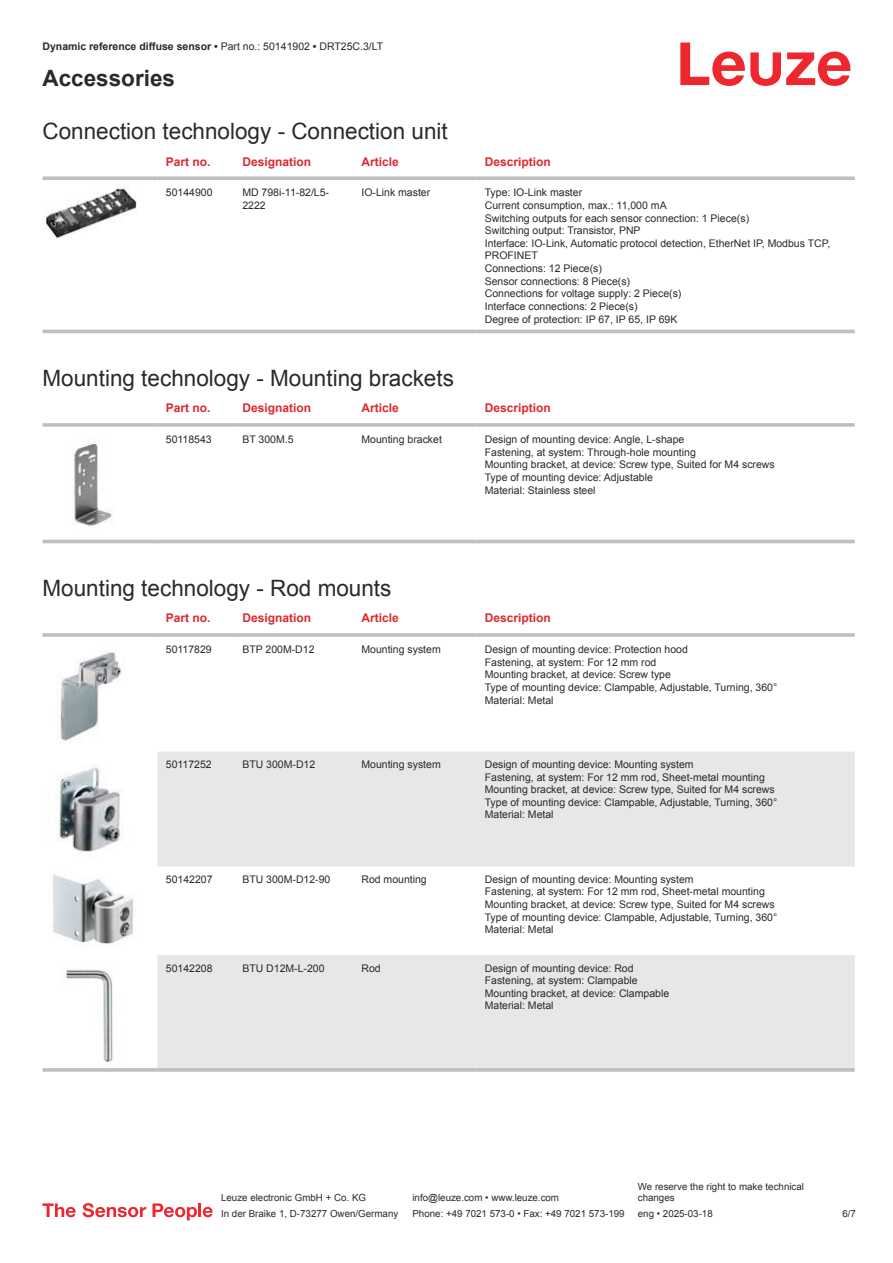
<style>
.page{position:relative;width:893px;height:1263px;background:#fff}
.page>*{position:absolute;margin:0;border:0;box-sizing:border-box;transform-origin:0 0}
.t1{font:22.5px "Arial";color:#2b292a}
.t2{font:700 22.5px "Arial";color:#2b292a}
.t3{font:700 12px "Arial";color:#db2a30}
.t4{font:10.5px/12.6px "Arial";color:#2b292a}
.t5{font:700 10.5px "Arial";color:#2b292a}
.t6{font:9.75px/11.7px "Arial";color:#2b292a}
.s1{font-weight:400}
</style>
<div class="page">
<svg style="left:680px;top:43px;width:170px;height:43px"></svg>
<div style="left:43px;top:329px;width:812px;height:5px;background:#eeefef"></div>
<svg style="left:43px;top:176px;width:114px;height:4px"></svg>
<svg style="left:157px;top:176px;width:77px;height:4px"></svg>
<svg style="left:234px;top:176px;width:119px;height:4px"></svg>
<svg style="left:353px;top:176px;width:123px;height:4px"></svg>
<svg style="left:476px;top:176px;width:379px;height:4px;background:#c4c6c8"></svg>
<hr style="left:43px;top:330px;width:114px;height:3px;background:#bdbfc1">
<hr style="left:157px;top:330px;width:77px;height:3px;background:#bdbfc1">
<hr style="left:234px;top:330px;width:119px;height:3px;background:#bdbfc1">
<hr style="left:353px;top:330px;width:123px;height:3px;background:#bdbfc1">
<hr style="left:476px;top:330px;width:379px;height:3px;background:#bdbfc1">
<img style="left:43px;top:185px;width:94px;height:54px">
<div style="left:43px;top:539px;width:812px;height:5px;background:#edeeee"></div>
<svg style="left:43px;top:423px;width:114px;height:4px"></svg>
<hr style="left:157px;top:423px;width:77px;height:4px;background:#c5c7c9">
<svg style="left:234px;top:423px;width:119px;height:4px"></svg>
<svg style="left:353px;top:423px;width:123px;height:4px"></svg>
<hr style="left:476px;top:423px;width:379px;height:4px;background:#c5c7c9">
<hr style="left:43px;top:540px;width:114px;height:3px;background:#bdbfc1">
<hr style="left:157px;top:540px;width:77px;height:3px;background:#bdbfc1">
<hr style="left:234px;top:540px;width:119px;height:3px;background:#bdbfc1">
<hr style="left:353px;top:540px;width:123px;height:3px;background:#bdbfc1">
<hr style="left:476px;top:540px;width:379px;height:3px;background:#bdbfc1">
<img style="left:72px;top:442px;width:40px;height:85px">
<svg style="left:157px;top:752px;width:698px;height:316px;fill:#e6e7e9"></svg>
<hr style="left:43px;top:633px;width:114px;height:4px;background:#c3c5c7">
<svg style="left:157px;top:633px;width:77px;height:4px"></svg>
<hr style="left:234px;top:633px;width:119px;height:4px;background:#c4c6c7">
<hr style="left:353px;top:633px;width:123px;height:4px;background:#c3c5c7">
<svg style="left:476px;top:633px;width:379px;height:4px;background:#c3c5c7"></svg>
<hr style="left:43px;top:1068px;width:114px;height:4px;background:#bdbfc1">
<hr style="left:157px;top:1068px;width:77px;height:4px;background:#bdbfc1">
<svg style="left:234px;top:1068px;width:119px;height:4px"></svg>
<svg style="left:353px;top:1068px;width:123px;height:4px"></svg>
<hr style="left:476px;top:1068px;width:379px;height:4px;background:#bdbfc1">
<img style="left:60px;top:652px;width:62px;height:89px">
<img style="left:57px;top:767px;width:66px;height:85px">
<img style="left:53px;top:874px;width:80px;height:71px">
<img style="left:66px;top:969px;width:47px;height:93px">
<svg style="left:43px;top:1203px;width:33px;height:14px"></svg>
<svg style="left:83px;top:1203px;width:63px;height:14px"></svg>
<svg style="left:153px;top:1203px;width:44px;height:17px"></svg>
<hr style="left:198px;top:1203px;width:3px;height:14px;background:#ed272d">
<svg style="left:203px;top:1207px;width:10px;height:10px"></svg>
<p class="t5" style="left:43px;top:43px;width:342px">Dynamic reference diffuse sensor • <span class="s1">Part no.: 50141902</span> • <span class="s1">DRT25C.3/LT</span></p>
<h1 class="t2" style="left:43px;top:70px;width:134px">Accessories</h1>
<h1 class="t1" style="left:43px;top:123px;width:407px">Connection technology - Connection unit</h1>
<p class="t3" style="left:166px;top:157px;width:46px">Part no.</p>
<p class="t3" style="left:242px;top:157px;width:70px">Designation</p>
<p class="t3" style="left:361px;top:157px;width:39px">Article</p>
<p class="t3" style="left:485px;top:157px;width:68px">Description</p>
<p class="t4" style="left:166px;top:187px;width:48px">50144900</p>
<p class="t4" style="left:242px;top:187px;width:88px">MD 798i-11-82/L5-<br>2222</p>
<p class="t4" style="left:361px;top:187px;width:70px">IO-Link master</p>
<p class="t4" style="left:485px;top:187px;width:347px">Type: IO-Link master<br>Current consumption, max.: 11,000 mA<br>Switching outputs for each sensor connection: 1 Piece(s)<br>Switching output: Transistor, PNP<br>Interface: IO-Link, Automatic protocol detection, EtherNet IP, Modbus TCP, PROFINET<br>Connections: 12 Piece(s)<br>Sensor connections: 8 Piece(s)<br>Connections for voltage supply: 2 Piece(s)<br>Interface connections: 2 Piece(s)<br>Degree of protection: IP 67, IP 65, IP 69K</p>
<h1 class="t1" style="left:43px;top:370px;width:413px">Mounting technology - Mounting brackets</h1>
<p class="t3" style="left:166px;top:403px;width:46px">Part no.</p>
<p class="t3" style="left:242px;top:403px;width:70px">Designation</p>
<p class="t3" style="left:361px;top:403px;width:39px">Article</p>
<p class="t3" style="left:485px;top:403px;width:68px">Description</p>
<p class="t4" style="left:166px;top:434px;width:47px">50118543</p>
<p class="t4" style="left:242px;top:434px;width:53px">BT 300M.5</p>
<p class="t4" style="left:361px;top:434px;width:82px">Mounting bracket</p>
<p class="t4" style="left:485px;top:434px;width:292px">Design of mounting device: Angle, L-shape<br>Fastening, at system: Through-hole mounting<br>Mounting bracket, at device: Screw type, Suited for M4 screws Type of mounting device: Adjustable<br>Material: Stainless steel</p>
<h1 class="t1" style="left:43px;top:580px;width:350px">Mounting technology - Rod mounts</h1>
<p class="t3" style="left:166px;top:614px;width:46px">Part no.</p>
<p class="t3" style="left:242px;top:614px;width:70px">Designation</p>
<p class="t3" style="left:361px;top:614px;width:39px">Article</p>
<p class="t3" style="left:485px;top:614px;width:68px">Description</p>
<p class="t4" style="left:166px;top:644px;width:47px">50117829</p>
<p class="t4" style="left:242px;top:644px;width:74px">BTP 200M-D12</p>
<p class="t4" style="left:361px;top:644px;width:81px">Mounting system</p>
<p class="t4" style="left:485px;top:644px;width:294px">Design of mounting device: Protection hood<br>Fastening, at system: For 12 mm rod<br>Mounting bracket, at device: Screw type<br>Type of mounting device: Clampable, Adjustable, Turning, 360° Material: Metal</p>
<p class="t4" style="left:166px;top:759px;width:47px">50117252</p>
<p class="t4" style="left:242px;top:759px;width:74px">BTU 300M-D12</p>
<p class="t4" style="left:361px;top:759px;width:81px">Mounting system</p>
<p class="t4" style="left:485px;top:759px;width:294px">Design of mounting device: Mounting system<br>Fastening, at system: For 12 mm rod, Sheet-metal mounting Mounting bracket, at device: Screw type, Suited for M4 screws Type of mounting device: Clampable, Adjustable, Turning, 360° Material: Metal</p>
<p class="t4" style="left:166px;top:874px;width:48px">50142207</p>
<p class="t4" style="left:242px;top:874px;width:90px">BTU 300M-D12-90</p>
<p class="t4" style="left:361px;top:874px;width:67px">Rod mounting</p>
<p class="t4" style="left:485px;top:874px;width:294px">Design of mounting device: Mounting system<br>Fastening, at system: For 12 mm rod, Sheet-metal mounting Mounting bracket, at device: Screw type, Suited for M4 screws Type of mounting device: Clampable, Adjustable, Turning, 360° Material: Metal</p>
<p class="t4" style="left:166px;top:962px;width:48px">50142208</p>
<p class="t4" style="left:242px;top:962px;width:84px">BTU D12M-L-200</p>
<p class="t4" style="left:361px;top:962px;width:21px">Rod</p>
<p class="t4" style="left:485px;top:962px;width:186px">Design of mounting device: Rod<br>Fastening, at system: Clampable<br>Mounting bracket, at device: Clampable<br>Material: Metal</p>
<p class="t6" style="left:221px;top:1193px;width:146px">Leuze electronic GmbH + Co. KG</p>
<p class="t6" style="left:412px;top:1193px;width:148px">info@leuze.com • www.leuze.com</p>
<p class="t6" style="left:638px;top:1181px;width:168px">We reserve the right to make technical changes</p>
<p class="t6" style="left:221px;top:1209px;width:179px">In der Braike 1, D-73277 Owen/Germany</p>
<p class="t6" style="left:412px;top:1209px;width:214px">Phone: +49 7021 573-0 • Fax: +49 7021 573-199</p>
<p class="t6" style="left:638px;top:1209px;width:76px">eng • 2025-03-18</p>
<p class="t6" style="left:842px;top:1209px;width:15px">6 /7</p>
</div>
